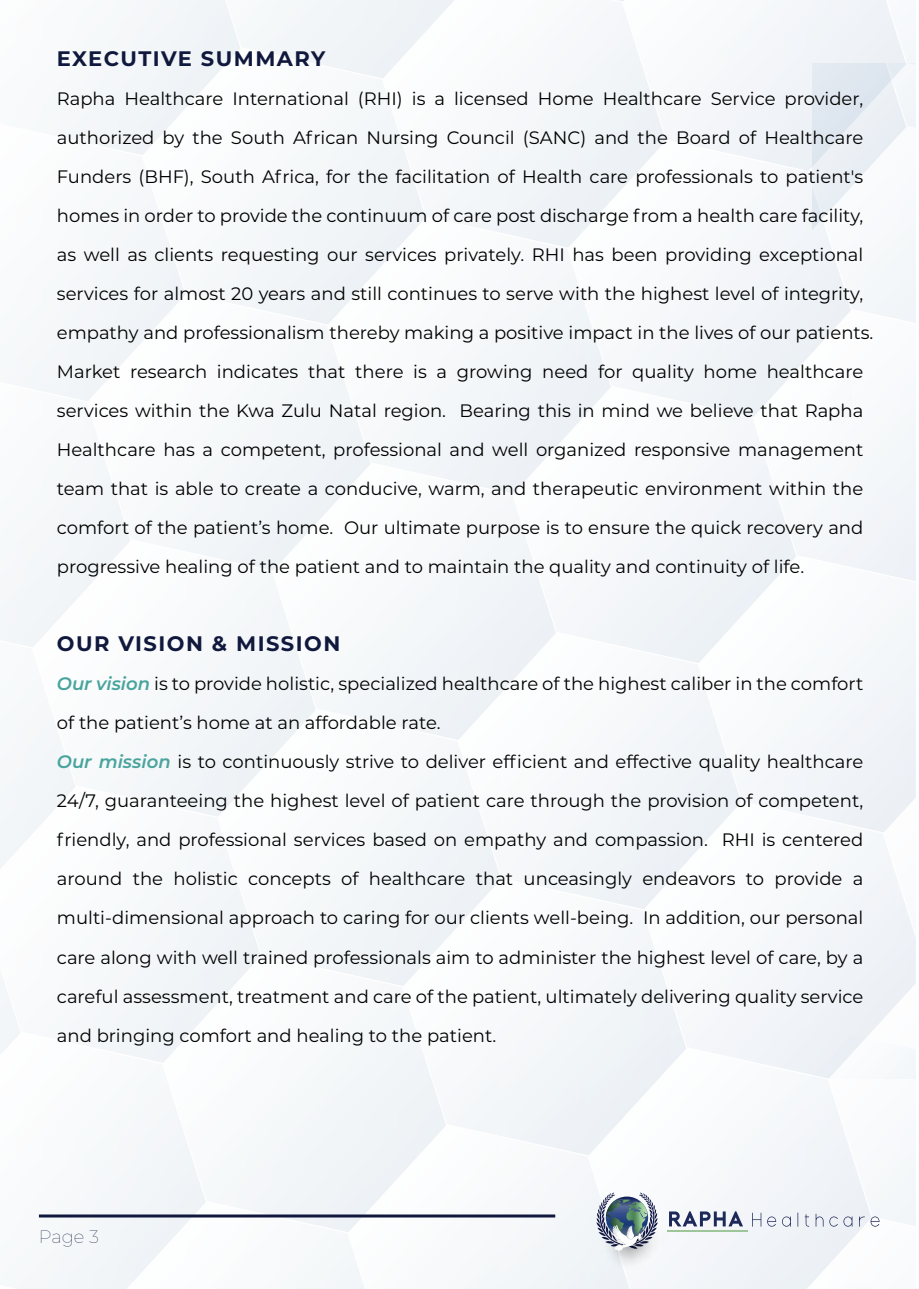
<style>
.page{position:relative;width:919px;height:1289px;background:#fff}
.page>*{position:absolute;margin:0;border:0;box-sizing:border-box;transform-origin:0 0}
.t1{font:700 21px "Montserrat";letter-spacing:.07em;color:#10193d}
.t2{font:18px/39px "Montserrat";color:#000}
.t3{font:100 18px "Montserrat";color:#10193d}
.s1{font-weight:600;font-style:italic;color:#48a49c}
</style>
<div class="page">
<div style="left:0;top:0;width:915px;height:1288px;background:#f6f8fa"></div>
<svg style="left:669px;top:1211px;width:74px;height:15px"></svg>
<svg style="left:752px;top:1212px;width:9px;height:14px"></svg>
<svg style="left:767px;top:803px;width:143px;height:485px"></svg>
<hr style="left:667px;top:1230px;width:80px;height:1px;background:#9ec699">
<svg style="left:38px;top:896px;width:619px;height:372px"></svg>
<hr style="left:39px;top:1214px;width:516px;height:3px;background:#10193d">
<p class="t1" style="left:57px;top:43px;width:270px">EXECUTIVE SUMMARY</p>
<p class="t2" style="left:57px;top:78px;width:818px">Rapha Healthcare International (RHI) is a licensed Home Healthcare Service provider, authorized by the South African Nursing Council (SANC) and the Board of Healthcare Funders (BHF), South Africa, for the facilitation of Health care professionals to patient's homes in order to provide the continuum of care post discharge from a health care facility, as well as clients requesting our services privately. RHI has been providing exceptional services for almost 20 years and still continues to serve with the highest level of integrity, empathy and professionalism thereby making a positive impact in the lives of our patients.<br>Market research indicates that there is a growing need for quality home healthcare services within the Kwa Zulu Natal region. Bearing this in mind we believe that Rapha Healthcare has a competent, professional and well organized responsive management team that is able to create a conducive, warm, and therapeutic environment within the comfort of the patient’s home. Our ultimate purpose is to ensure the quick recovery and progressive healing of the patient and to maintain the quality and continuity of life.</p>
<p class="t1" style="left:57px;top:628px;width:285px">OUR VISION &amp; MISSION</p>
<p class="t2" style="left:57px;top:663px;width:808px"><span class="s1">Our vision</span> is to provide holistic, specialized healthcare of the highest caliber in the comfort of the patient’s home at an affordable rate.<br><span class="s1">Our mission</span> is to continuously strive to deliver efficient and effective quality healthcare 24/7, guaranteeing the highest level of patient care through the provision of competent, friendly, and professional services based on empathy and compassion. RHI is centered around the holistic concepts of healthcare that unceasingly endeavors to provide a multi-dimensional approach to caring for our clients well-being. In addition, our personal care along with well trained professionals aim to administer the highest level of care, by a careful assessment, treatment and care of the patient, ultimately delivering quality service and bringing comfort and healing to the patient.</p>
<p class="t3" style="left:39px;top:1224px;width:61px">Page 3</p>
</div>
